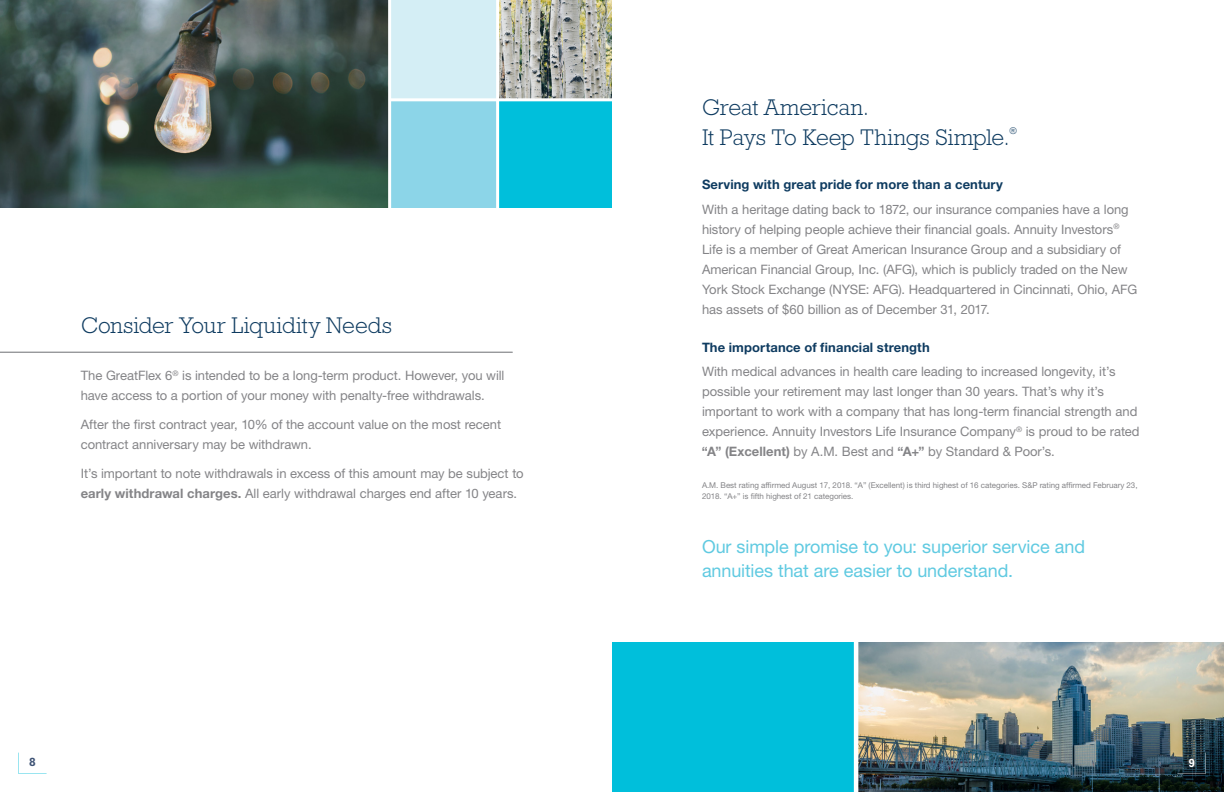
<style>
.page{position:relative;width:1224px;height:792px;background:#fff}
.page>*{position:absolute;margin:0;border:0;box-sizing:border-box;transform-origin:0 0}
.t1{font:300 23px/29.5px "Rockwell Std";letter-spacing:-.005em;color:#0e3b60}
.t2{font:18px/24px "Helvetica Neue LT Std";letter-spacing:-.005em;color:#60cae1}
.t3{font:13px/20px "Helvetica Neue LT Std";letter-spacing:-.005em;color:#848487}
.t4{font:700 13px "Helvetica Neue LT Std";letter-spacing:.005em;color:#0e3b60}
.t5{font:700 12px "Rockwell Std";color:#3e5375}
.t6{font:700 12px "Rockwell Std";color:#fff}
.t7{font:300 9.3px "Rockwell Std";color:#0e3b60}
.t8{font:8px/10.8px "Helvetica Neue LT Std";letter-spacing:-.005em;color:#848487}
.s1{font-weight:700}
</style>
<div class="page">
<svg style="left:18px;top:752px;width:29px;height:22px"></svg>
<img style="left:858px;top:643px;width:366px;height:149px">
<svg style="left:1176px;top:752px;width:30px;height:23px"></svg>
<div style="left:612px;top:643px;width:245px;height:149px;background:#00bfdb"></div>
<hr style="left:854px;top:588px;width:3px;height:204px;background:#fff">
<hr style="left:0;top:352px;width:512px;height:1px;background:#6d6f73">
<div style="left:390px;top:0;width:107px;height:100px;background:#d4eef5"></div>
<div style="left:390px;top:100px;width:107px;height:107px;background:#8cd5e8"></div>
<img style="left:0;top:0;width:388px;height:207px">
<div style="left:497px;top:100px;width:115px;height:107px;background:#00bfdb"></div>
<img style="left:499px;top:0;width:113px;height:98px">
<hr style="left:388px;top:0;width:3px;height:220px;background:#fff">
<hr style="left:496px;top:0;width:3px;height:220px;background:#fff">
<hr style="left:389px;top:98px;width:240px;height:3px;background:#fff">
<h1 class="t1" style="left:81px;top:310px;width:313px">Consider Your Liquidity Needs</h1>
<p class="t3" style="left:81px;top:365px;width:425px">The GreatFlex 6<sup>®</sup> is intended to be a long-term product. However, you will have access to a portion of your money with penalty-free withdrawals.</p>
<p class="t3" style="left:81px;top:414px;width:422px">After the first contract year, 10% of the account value on the most recent contract anniversary may be withdrawn.</p>
<p class="t3" style="left:81px;top:463px;width:444px">It’s important to note withdrawals in excess of this amount may be subject to <span class="s1">early withdrawal charges.</span> All early withdrawal charges end after 10 years.</p>
<h1 class="t1" style="left:702px;top:93px;width:309px">Great American.<br>It Pays To Keep Things Simple.</h1>
<p class="t7" style="left:1009px;top:126px;width:9px">®</p>
<p class="t4" style="left:702px;top:177px;width:302px">Serving with great pride for more than a century</p>
<p class="t3" style="left:702px;top:199px;width:437px">With a heritage dating back to 1872, our insurance companies have a long history of helping people achieve their financial goals. Annuity Investors<sup>® </sup>Life is a member of Great American Insurance Group and a subsidiary of American Financial Group, Inc. (AFG), which is publicly traded on the New York Stock Exchange (NYSE: AFG). Headquartered in Cincinnati, Ohio, AFG has assets of $60 billion as of December 31, 2017.</p>
<p class="t4" style="left:702px;top:339px;width:229px">The importance of financial strength</p>
<p class="t3" style="left:702px;top:361px;width:439px">With medical advances in health care leading to increased longevity, it’s possible your retirement may last longer than 30 years. That’s why it’s important to work with a company that has long-term financial strength and experience. Annuity Investors Life Insurance Company<sup>®</sup> is proud to be rated <span class="s1">“A” (Excellent)</span> by A.M. Best and <span class="s1">“A+”</span> by Standard &amp; Poor’s.</p>
<p class="t8" style="left:702px;top:480px;width:437px">A.M. Best rating affirmed August 17, 2018. “A” (Excellent) is third highest of 16 categories. S&amp;P rating affirmed February 23,<br>2018. “A+” is fifth highest of 21 categories.</p>
<h2 class="t2" style="left:702px;top:534px;width:385px">Our simple promise to you: superior service and annuities that are easier to understand.</h2>
<p class="t5" style="left:29px;top:755px;width:8px">8</p>
<p class="t6" style="left:1188px;top:756px;width:8px">9</p>
</div>
